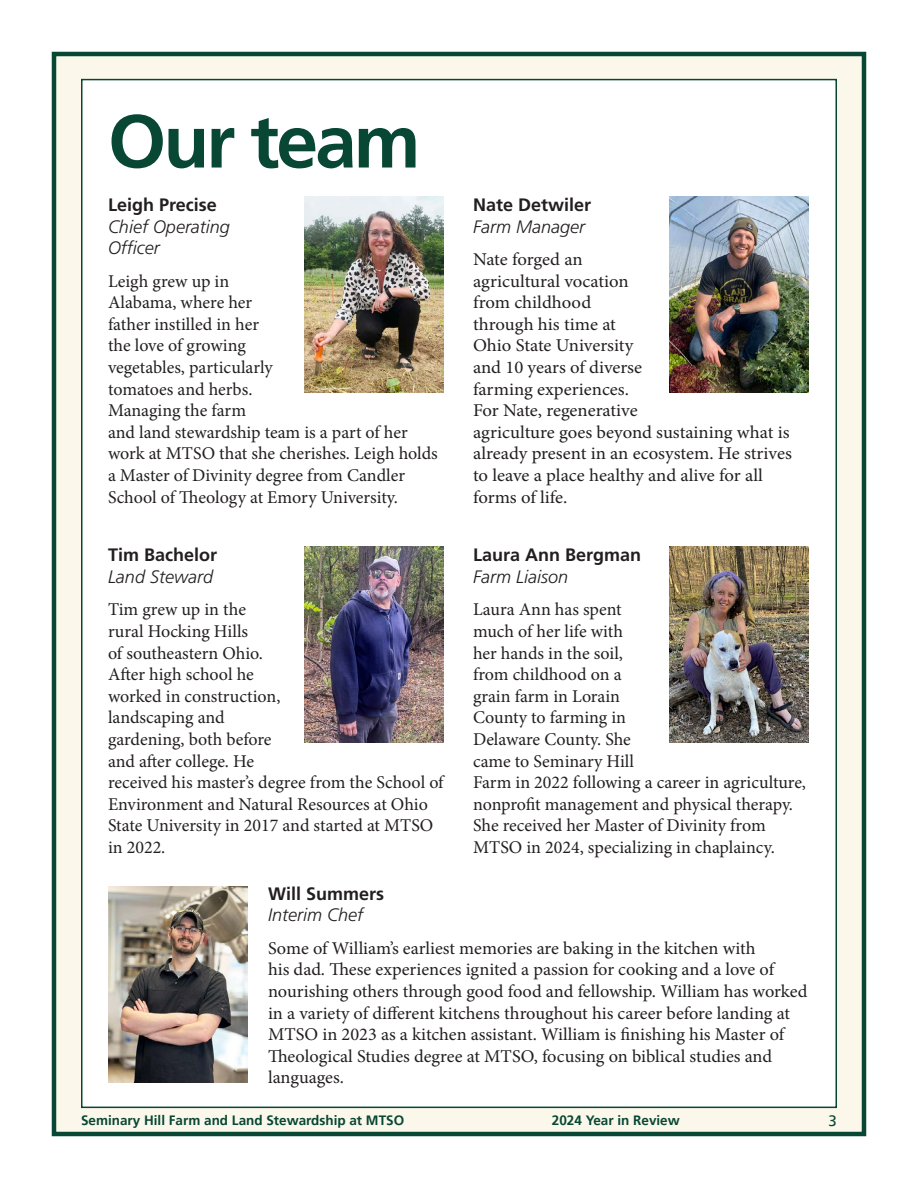
<style>
.page{position:relative;width:918px;height:1188px;background:#fff}
.page>*{position:absolute;margin:0;border:0;box-sizing:border-box;transform-origin:0 0}
.t1{font:700 75px "Frutiger";letter-spacing:-.04em;color:#074733}
.Farm_year_in_review_body_copy{font:18px/21.6px "Minion Pro";color:#231f20}
.Farm_year_in_review_body_copy-2{font:18px/21.6px "Minion Pro";color:#231f20;scale:1.04 1}
.Farm_year_in_review_body_copy-3{font:700 18px/21.6px "Frutiger";color:#231f20}
.Farm_year_in_review_body_copy-4{font:italic 300 18px/21.6px "Frutiger";color:#231f20}
.t2{font:15px "Frutiger LT Pro";color:#074733}
.t3{font:700 13.5px "Frutiger LT Pro";color:#074733}
.s1{font-weight:700;font-style:normal}
.s2{font-weight:300;font-style:italic}
</style>
<div class="page">
<div style="left:52px;top:52px;width:814px;height:1084px;background:#fbf8eb;border:4px solid #074733"></div>
<div style="left:81px;top:79px;width:756px;height:1029px;background:#fff;border:2px solid #074733"></div>
<img style="left:304px;top:547px;width:140px;height:196px">
<img style="left:108px;top:887px;width:140px;height:195px">
<img style="left:669px;top:196px;width:140px;height:196px">
<img style="left:304px;top:196px;width:140px;height:196px">
<img style="left:669px;top:547px;width:140px;height:195px">
<p class="t1" style="left:108px;top:97px;width:314px">Our team</p>
<p class="Farm_year_in_review_body_copy-4" style="left:108px;top:194px;width:124px"><span class="s1">Leigh Precise<br></span>Chief Operating<br>Officer</p>
<p class="Farm_year_in_review_body_copy" style="left:108px;top:270px;width:331px">Leigh grew up in<br>Alabama, where her<br>father instilled in her<br>the love of growing<br>vegetables, particularly<br>tomatoes and herbs.<br>Managing the farm<br>and land stewardship team is a part of her work at MTSO that she cherishes. Leigh holds a Master of Divinity degree from Candler<br>School of Theology at Emory University.</p>
<p class="Farm_year_in_review_body_copy-3" style="left:108px;top:544px;width:111px">Tim Bachelor<br><span class="s2">Land Steward</span></p>
<p class="Farm_year_in_review_body_copy" style="left:108px;top:599px;width:337px">Tim grew up in the<br>rural Hocking Hills<br>of southeastern Ohio.<br>After high school he<br>worked in construction,<br>landscaping and<br>gardening, both before<br>and after college. He<br>received his master’s degree from the School of<br>Environment and Natural Resources at Ohio<br>State University in 2017 and started at MTSO in 2022.</p>
<p class="Farm_year_in_review_body_copy-3" style="left:473px;top:194px;width:120px">Nate Detwiler<br><span class="s2">Farm Manager</span></p>
<p class="Farm_year_in_review_body_copy-2" style="left:473px;top:249px;width:308px">Nate forged an<br>agricultural vocation<br>from childhood<br>through his time at<br>Ohio State University<br>and 10 years of diverse<br>farming experiences.<br>For Nate, regenerative<br>agriculture goes beyond sustaining what is already present in an ecosystem. He strives to leave a place healthy and alive for all forms of life.</p>
<p class="Farm_year_in_review_body_copy-3" style="left:473px;top:544px;width:170px">Laura Ann Bergman<br><span class="s2">Farm Liaison</span></p>
<p class="Farm_year_in_review_body_copy" style="left:473px;top:599px;width:335px">Laura Ann has spent<br>much of her life with<br>her hands in the soil,<br>from childhood on a<br>grain farm in Lorain<br>County to farming in<br>Delaware County. She<br>came to Seminary Hill<br>Farm in 2022 following a career in agriculture, nonprofit management and physical therapy.<br>She received her Master of Divinity from<br>MTSO in 2024, specializing in chaplaincy.</p>
<p class="Farm_year_in_review_body_copy-3" style="left:268px;top:883px;width:118px">Will Summers<br><span class="s2">Interim Chef</span></p>
<p class="Farm_year_in_review_body_copy" style="left:268px;top:937px;width:541px">Some of William’s earliest memories are baking in the kitchen with<br>his dad. These experiences ignited a passion for cooking and a love of nourishing others through good food and fellowship. William has worked in a variety of different kitchens throughout his career before landing at MTSO in 2023 as a kitchen assistant. William is finishing his Master of Theological Studies degree at MTSO, focusing on biblical studies and languages.</p>
<p class="t3" style="left:81px;top:1112px;width:325px">Seminary Hill Farm and Land Stewardship at MTSO</p>
<p class="t3" style="left:552px;top:1112px;width:129px">2024 Year in Review</p>
<p class="t2" style="left:829px;top:1112px;width:10px">3</p>
</div>
